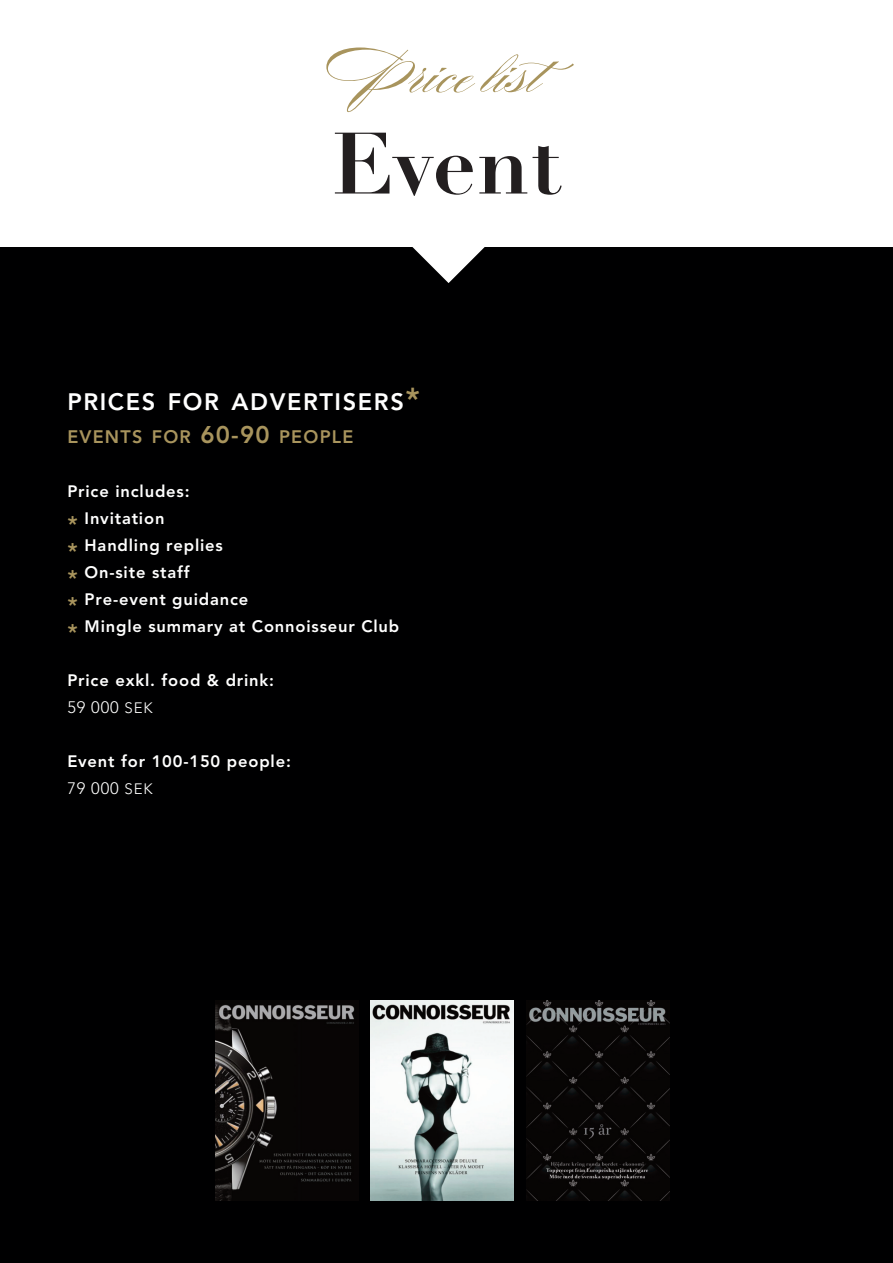
<style>
.page{position:relative;width:893px;height:1263px;background:#fff}
.page>*{position:absolute;margin:0;border:0;box-sizing:border-box;transform-origin:0 0}
.t1{font:700 85.5px "Didot LH";color:#231f20}
.t2{font:54px "Burgues Script";color:#a8945d}
.t3{font:800 23.7px "Avenir";letter-spacing:.065em;color:#fff}
.t4{font:800 18px "Avenir";letter-spacing:.065em;color:#a8945d}
.t5{font:800 16.5px/27px "Avenir";letter-spacing:.05em;color:#fff}
.s1{font-size:31.5px;color:#a8945d}
.s2{font-size:24px}
.s3{font-size:22.5px;color:#a8945d}
.s4{font-weight:300}
.s5{font-weight:300;font-size:15px}
</style>
<div class="page">
<div style="left:0;top:247px;width:893px;height:1016px;background:#000001"></div>
<svg style="left:412px;top:247px;width:73px;height:36px"></svg>
<img style="left:527px;top:1000px;width:142px;height:200px">
<img style="left:371px;top:1000px;width:143px;height:200px">
<img style="left:216px;top:1004px;width:139px;height:196px">
<h2 class="t2" style="left:351px;top:41px;width:235px">Price list</h2>
<h1 class="t1" style="left:332px;top:133px;width:231px">Event</h1>
<h3 class="t3" style="left:67px;top:388px;width:354px">PRICES FOR ADVERTISERS<span class="s1">*</span></h3>
<p class="t4" style="left:67px;top:426px;width:288px">EVENTS FOR <span class="s2">60-90</span> PEOPLE</p>
<p class="t5" style="left:67px;top:478px;width:333px">Price includes:<br><span class="s3">*</span> Invitation<br><span class="s3">*</span> Handling replies<br><span class="s3">*</span> On-site staff<br><span class="s3">*</span> Pre-event guidance<br><span class="s3">*</span> Mingle summary at Connoisseur Club</p>
<p class="t5" style="left:67px;top:667px;width:208px">Price exkl. food &amp; drink:<br><span class="s4">59 000</span> <span class="s5">SEK</span></p>
<p class="t5" style="left:67px;top:748px;width:225px">Event for 100-150 people:<br><span class="s4">79 000</span> <span class="s5">SEK</span></p>
</div>
